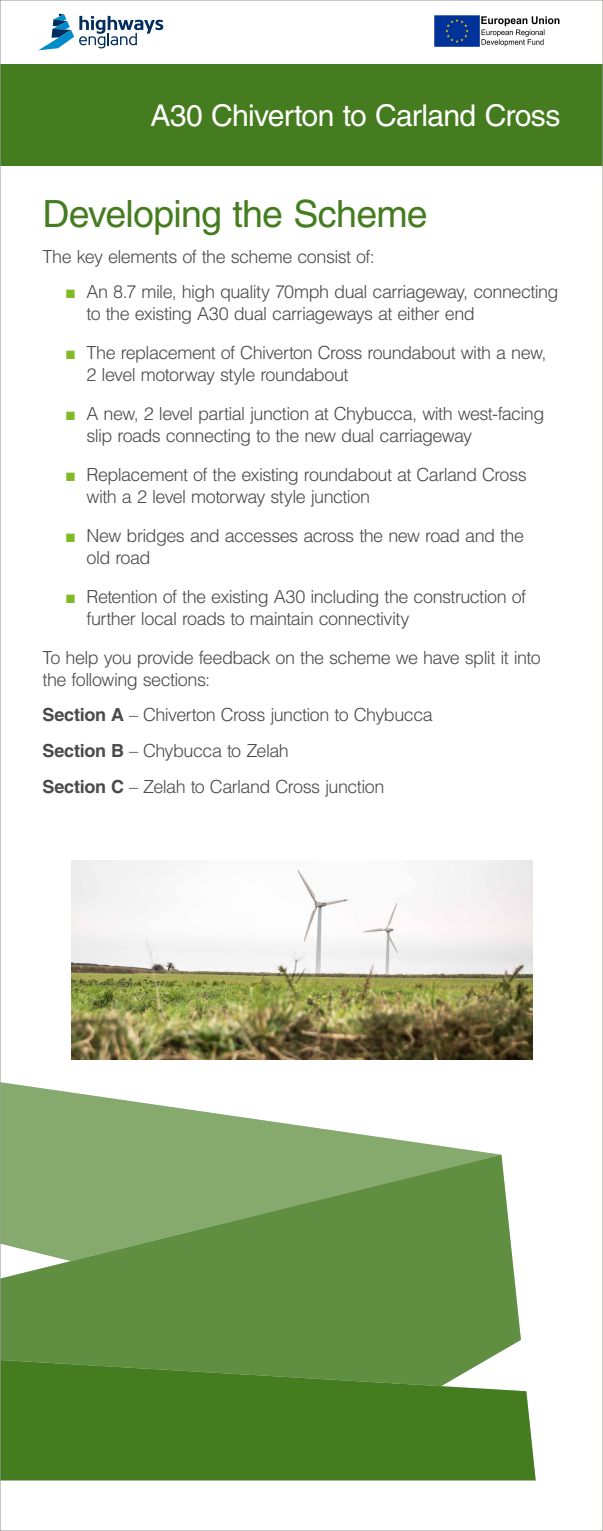
<style>
.page{position:relative;width:603px;height:1531px;background:#fff}
.page>*{position:absolute;margin:0;border:0;box-sizing:border-box;transform-origin:0 0}
.t1{font:37.5px "Helvetica LT Std";letter-spacing:-.02em;color:#457c1f}
.t2{font:30px "Helvetica LT Std";letter-spacing:-.02em;color:#fff}
.t3{font:300 18px/21.6px "Helvetica LT Std";letter-spacing:-.03em;color:#4a4a49}
.s1{font-family:"Arial";font-weight:400;color:#80ba27}
.s2{font-weight:700}
</style>
<div class="page">
<div style="left:2px;top:1386px;width:533px;height:94px;background:#457c1f"></div>
<svg style="left:2px;top:1082px;width:499px;height:73px"></svg>
<svg style="left:2px;top:1155px;width:518px;height:231px;background:#6e9951"></svg>
<div style="left:0;top:64px;width:602px;height:102px;background:#457c1f"></div>
<img style="left:434px;top:16px;width:126px;height:30px">
<svg style="left:39px;top:14px;width:124px;height:36px"></svg>
<img style="left:72px;top:860px;width:460px;height:199px">
<h2 class="t2" style="left:150px;top:98px;width:411px">A30 Chiverton to Carland Cross</h2>
<h1 class="t1" style="left:43px;top:192px;width:386px">Developing the Scheme</h1>
<p class="t3" style="left:43px;top:245px;width:333px">The key elements of the scheme consist of:</p>
<p class="t3" style="left:86px;top:281px;width:473px;text-indent:-21px"><span class="s1">■</span> An 8.7 mile, high quality 70mph dual carriageway, connecting to the existing A30 dual carriageways at either end</p>
<p class="t3" style="left:86px;top:342px;width:461px;text-indent:-21px"><span class="s1">■</span> The replacement of Chiverton Cross roundabout with a new,<br>2 level motorway style roundabout</p>
<p class="t3" style="left:86px;top:403px;width:459px;text-indent:-21px"><span class="s1">■</span> A new, 2 level partial junction at Chybucca, with west-facing slip roads connecting to the new dual carriageway</p>
<p class="t3" style="left:86px;top:464px;width:441px;text-indent:-21px"><span class="s1">■</span> Replacement of the existing roundabout at Carland Cross with a 2 level motorway style junction</p>
<p class="t3" style="left:86px;top:525px;width:439px;text-indent:-21px"><span class="s1">■</span> New bridges and accesses across the new road and the old road</p>
<p class="t3" style="left:86px;top:586px;width:441px;text-indent:-21px"><span class="s1">■</span> Retention of the existing A30 including the construction of further local roads to maintain connectivity</p>
<p class="t3" style="left:43px;top:646px;width:499px">To help you provide feedback on the scheme we have split it into the following sections:</p>
<p class="t3" style="left:43px;top:697px;width:391px;line-height:35.8px"><span class="s2">Section A</span> – Chiverton Cross junction to Chybucca<br><span class="s2">Section B</span> – Chybucca to Zelah<br><span class="s2">Section C</span> – Zelah to Carland Cross junction</p>
</div>
